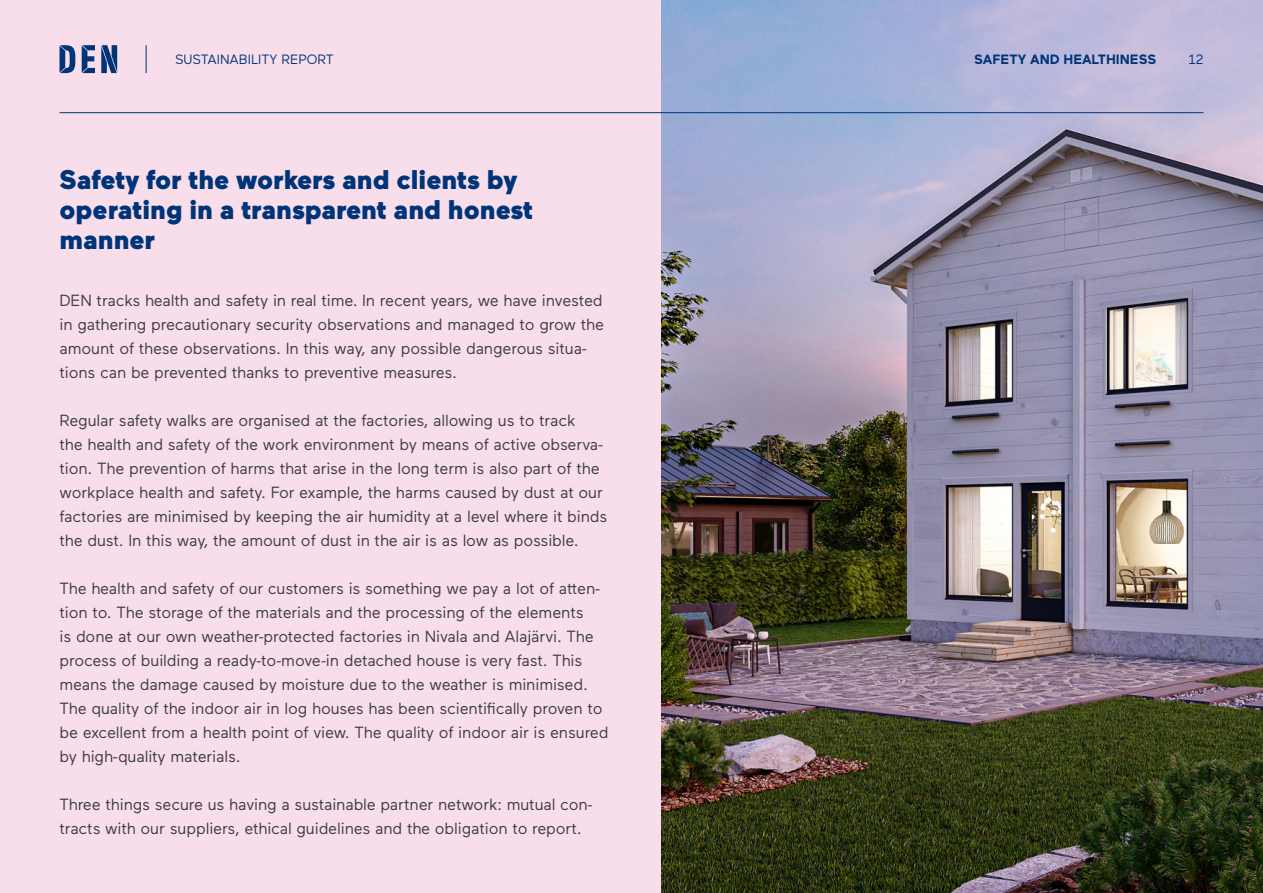
<style>
.page{position:relative;width:1263px;height:893px;background:#fff}
.page>*{position:absolute;margin:0;border:0;box-sizing:border-box;transform-origin:0 0}
.Otsikko{font:900 27px/30px "Maax";color:#003478}
.Leipis{font:16.2px/24px "Maax";letter-spacing:-.01em;color:#3e3e3f}
.t1{font:13.5px "Maax";color:#003478}
.ylä{font:700 13.5px "Maax";color:#003478}
</style>
<div class="page">
<div style="left:0;top:0;width:661px;height:893px;background:#f8deeb"></div>
<img style="left:661px;top:0;width:602px;height:893px">
<hr style="left:60px;top:112px;width:1143px;height:1px;background:#003478">
<svg style="left:82px;top:45px;width:13px;height:28px"></svg>
<svg style="left:101px;top:45px;width:16px;height:28px"></svg>
<svg style="left:60px;top:45px;width:15px;height:28px"></svg>
<svg style="left:146px;top:45px;width:1px;height:28px"></svg>
<p class="t1" style="left:175px;top:51px;width:160px">SUSTAINABILITY REPORT</p>
<p class="ylä" style="left:974px;top:51px;width:183px">SAFETY AND HEALTHINESS</p>
<p class="t1" style="left:1188px;top:51px;width:16px">12</p>
<p class="Otsikko" style="left:60px;top:164px;width:475px">Safety for the workers and clients by operating in a transparent and honest manner</p>
<p class="Leipis" style="left:60px;top:287px;width:546px">DEN tracks health and safety in real time. In recent years, we have invested in gathering precautionary security observations and managed to grow the amount of these observations. In this way, any possible dangerous situa&shy;tions can be prevented thanks to preventive measures.</p>
<p class="Leipis" style="left:60px;top:407px;width:549px">Regular safety walks are organised at the factories, allowing us to track<br>the health and safety of the work environment by means of active observa&shy;tion. The prevention of harms that arise in the long term is also part of the workplace health and safety. For example, the harms caused by dust at our factories are minimised by keeping the air humidity at a level where it binds the dust. In this way, the amount of dust in the air is as low as possible.</p>
<p class="Leipis" style="left:60px;top:575px;width:550px">The health and safety of our customers is something we pay a lot of atten&shy;tion to. The storage of the materials and the processing of the elements<br>is done at our own weather-protected factories in Nivala and Alajärvi. The process of building a ready-to-move-in detached house is very fast. This means the damage caused by moisture due to the weather is minimised.<br>The quality of the indoor air in log houses has been scientifically proven to be excellent from a health point of view. The quality of indoor air is ensured by high-quality materials.</p>
<p class="Leipis" style="left:60px;top:791px;width:534px">Three things secure us having a sustainable partner network: mutual con&shy;tracts with our suppliers, ethical guidelines and the obligation to report.</p>
</div>
